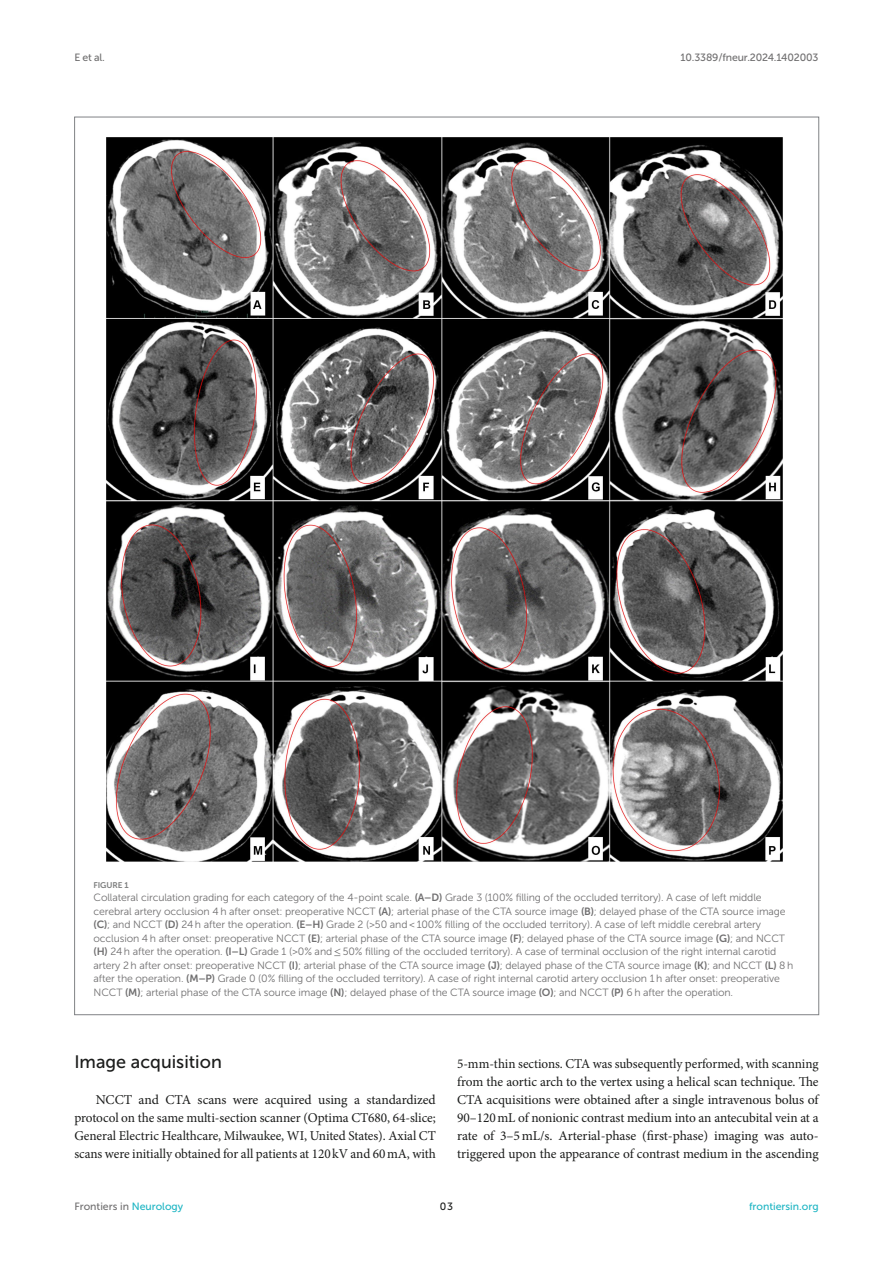
<style>
.page{position:relative;width:893px;height:1263px;background:#fff}
.page>*{position:absolute;margin:0;border:0;box-sizing:border-box;transform-origin:0 0}
.HEAD_2{font:18px "Museo Sans 500";color:#1b1c1b}
.TEXT_FLUSH{font:13.5px/18px "Minion Pro";letter-spacing:-.005em;color:#1b1c1b;text-align:justify}
.FIG_LEG{font:10.5px/13.5px "Museo Sans 300";letter-spacing:-.01em;color:#706f70}
.t1{font:10.5px "Museo Sans 500";letter-spacing:-.015em;color:#706f70}
.t2{font:10.5px "Museo Sans 500";color:#1db5c3}
.t3{font:10.5px "Museo Sans 500";color:#1b1c1b}
.FIG_HD{font:8.25px "Museo Sans 700";letter-spacing:-.01em;color:#7e7f7f}
.s1{font-family:"Museo Sans 700"}
.s2{font-family:"STIX General"}
.s3{color:#1db5c3}
</style>
<div class="page">
<img style="left:106px;top:137px;width:677px;height:725px">
<p class="t1" style="left:74px;top:51px;width:32px">E et al.</p>
<p class="t1" style="left:681px;top:51px;width:139px">10.3389/fneur.2024.1402003</p>
<p class="FIG_HD" style="left:94px;top:880px;width:37px">FIGURE 1</p>
<p class="FIG_LEG" style="left:94px;top:891px;width:701px">Collateral circulation grading for each category of the 4-point scale. <span class="s1">(A–D)</span> Grade 3 (100% filling of the occluded territory). A case of left middle cerebral artery occlusion 4 h after onset: preoperative NCCT <span class="s1">(A)</span>; arterial phase of the CTA source image <span class="s1">(B)</span>; delayed phase of the CTA source image <span class="s1">(C)</span>; and NCCT <span class="s1">(D)</span> 24 h after the operation. <span class="s1">(E–H)</span> Grade 2 (&gt;50 and &lt; 100% filling of the occluded territory). A case of left middle cerebral artery occlusion 4 h after onset: preoperative NCCT <span class="s1">(E)</span>; arterial phase of the CTA source image <span class="s1">(F)</span>; delayed phase of the CTA source image <span class="s1">(G)</span>; and NCCT <span class="s1">(H)</span> 24 h after the operation. <span class="s1">(I–L)</span> Grade 1 (&gt;0% and <span class="s2">≤</span> 50% filling of the occluded territory). A case of terminal occlusion of the right internal carotid artery 2 h after onset: preoperative NCCT <span class="s1">(I)</span>; arterial phase of the CTA source image <span class="s1">(J)</span>; delayed phase of the CTA source image <span class="s1">(K)</span>; and NCCT <span class="s1">(L)</span> 8 h after the operation. <span class="s1">(M–P)</span> Grade 0 (0% filling of the occluded territory). A case of right internal carotid artery occlusion 1 h after onset: preoperative NCCT <span class="s1">(M)</span>; arterial phase of the CTA source image <span class="s1">(N)</span>; delayed phase of the CTA source image <span class="s1">(O)</span>; and NCCT <span class="s1">(P)</span> 6 h after the operation.</p>
<p class="HEAD_2" style="left:74px;top:1052px;width:149px">Image acquisition</p>
<p class="TEXT_FLUSH" style="left:74px;top:1091px;width:363px;text-indent:21px">NCCT and CTA scans were acquired using a standardized protocol on the same multi-section scanner (Optima CT680, 64-slice; General Electric Healthcare, Milwaukee, WI, United States). Axial CT scans were initially obtained for all patients at 120kV and 60mA, with</p>
<p class="TEXT_FLUSH" style="left:457px;top:1055px;width:363px">5-mm-thin sections. CTA was subsequently performed, with scanning from the aortic arch to the vertex using a helical scan technique. The CTA acquisitions were obtained after a single intravenous bolus of 90–120mL of nonionic contrast medium into an antecubital vein at a rate of 3–5mL/s. Arterial-phase (first-phase) imaging was auto&shy;triggered upon the appearance of contrast medium in the ascending</p>
<p class="t1" style="left:74px;top:1200px;width:110px">Frontiers in <span class="s3">Neurology</span></p>
<p class="t3" style="left:440px;top:1200px;width:15px">03</p>
<p class="t2" style="left:749px;top:1200px;width:71px">frontiersin.org</p>
</div>
